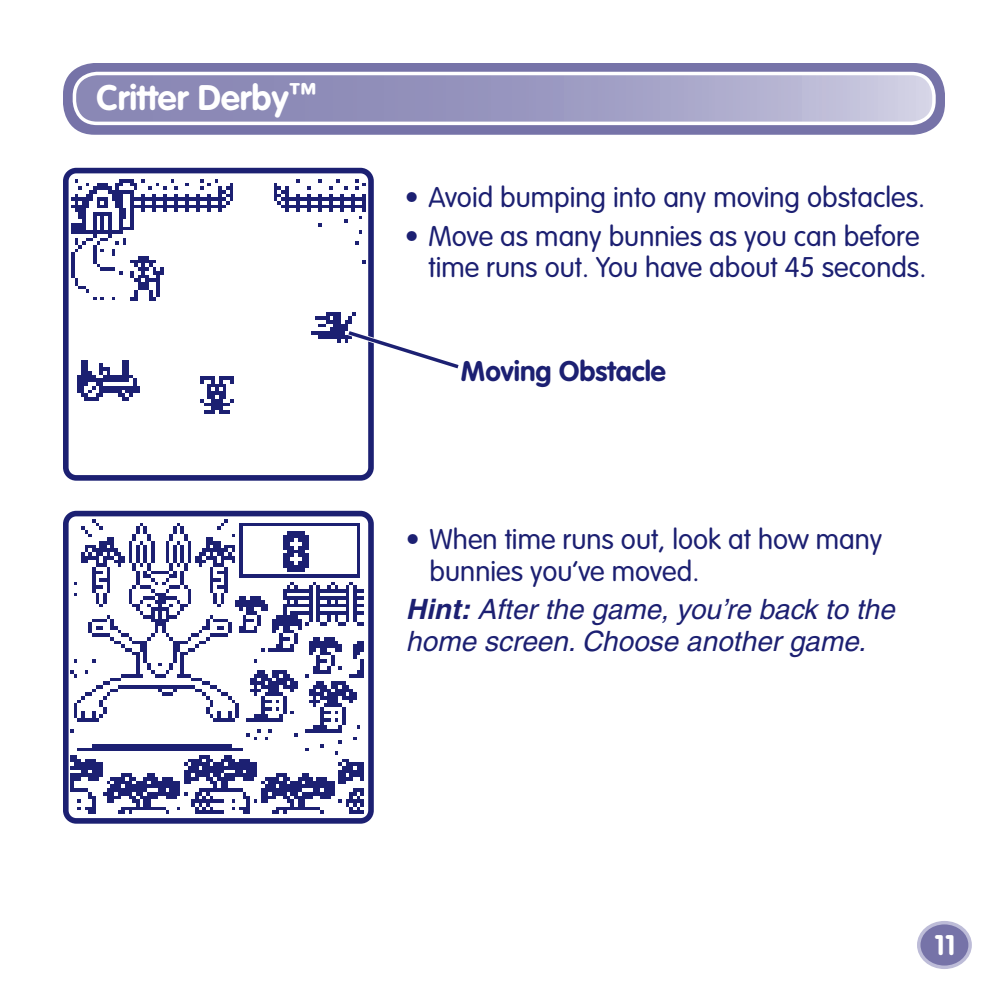
<style>
.page{position:relative;width:1008px;height:1008px;background:#fff}
.page>*{position:absolute;margin:0;border:0;box-sizing:border-box;transform-origin:0 0}
.t1{font:700 35px "VAG Rounded";color:#fff}
.Bullet{font:300 28px/31.5px "VAG Rounded";color:#1c2072}
.Body{font:italic 28px/31.5px "Helvetica";color:#1c2072}
.callouts{font:700 28px "VAG Rounded";color:#1c2072}
.t2{font:700 28px "VAG Rounded";color:#fff}
.s1{font-weight:700}
</style>
<div class="page">
<div style="left:63px;top:63px;width:882px;height:72px;background:#7673a8;border-radius:32px"></div>
<svg style="left:74px;top:74px;width:860px;height:49px"></svg>
<div style="left:73px;top:72px;width:863px;height:53px;border:4px solid #fff;border-radius:23px"></div>
<div style="left:63px;top:511px;width:311px;height:313px;border:6px solid #1c2072;border-radius:10px"></div>
<img style="left:70px;top:520px;width:294px;height:294px">
<img style="left:284px;top:528px;width:29px;height:47px">
<div style="left:919px;top:923px;width:51px;height:44px;background:#7673a8;border-radius:50%"></div>
<div style="left:917px;top:921px;width:55px;height:48px;border:4px solid #bdbcd8;border-radius:50%"></div>
<div style="left:63px;top:168px;width:311px;height:313px;border:6px solid #1c2072;border-radius:10px"></div>
<img style="left:71px;top:179px;width:294px;height:224px">
<img style="left:197px;top:377px;width:36px;height:37px">
<img style="left:78px;top:356px;width:66px;height:45px">
<img style="left:311px;top:313px;width:44px;height:29px">
<img style="left:130px;top:256px;width:34px;height:44px">
<svg style="left:342px;top:326px;width:117px;height:47px"></svg>
<p class="t1" style="left:96px;top:78px;width:222px">Critter Derby<sup>™</sup></p>
<p class="Bullet" style="left:405px;top:182px;width:522px">• Avoid bumping into any moving obstacles.</p>
<p class="Bullet" style="left:405px;top:220px;width:523px;text-align:right">• Move as many bunnies as you can before time runs out. You have about 45 seconds.</p>
<p class="callouts" style="left:461px;top:355px;width:207px">Moving Obstacle</p>
<p class="Bullet" style="left:430px;top:524px;width:454px;text-indent:-24px">• When time runs out, look at how many bunnies you’ve moved.</p>
<p class="Body" style="left:406px;top:594px;width:490px"><span class="s1">Hint:</span> After the game, you’re back to the home screen. Choose another game.</p>
<p class="t2" style="left:935px;top:929px;width:11px">11</p>
</div>
